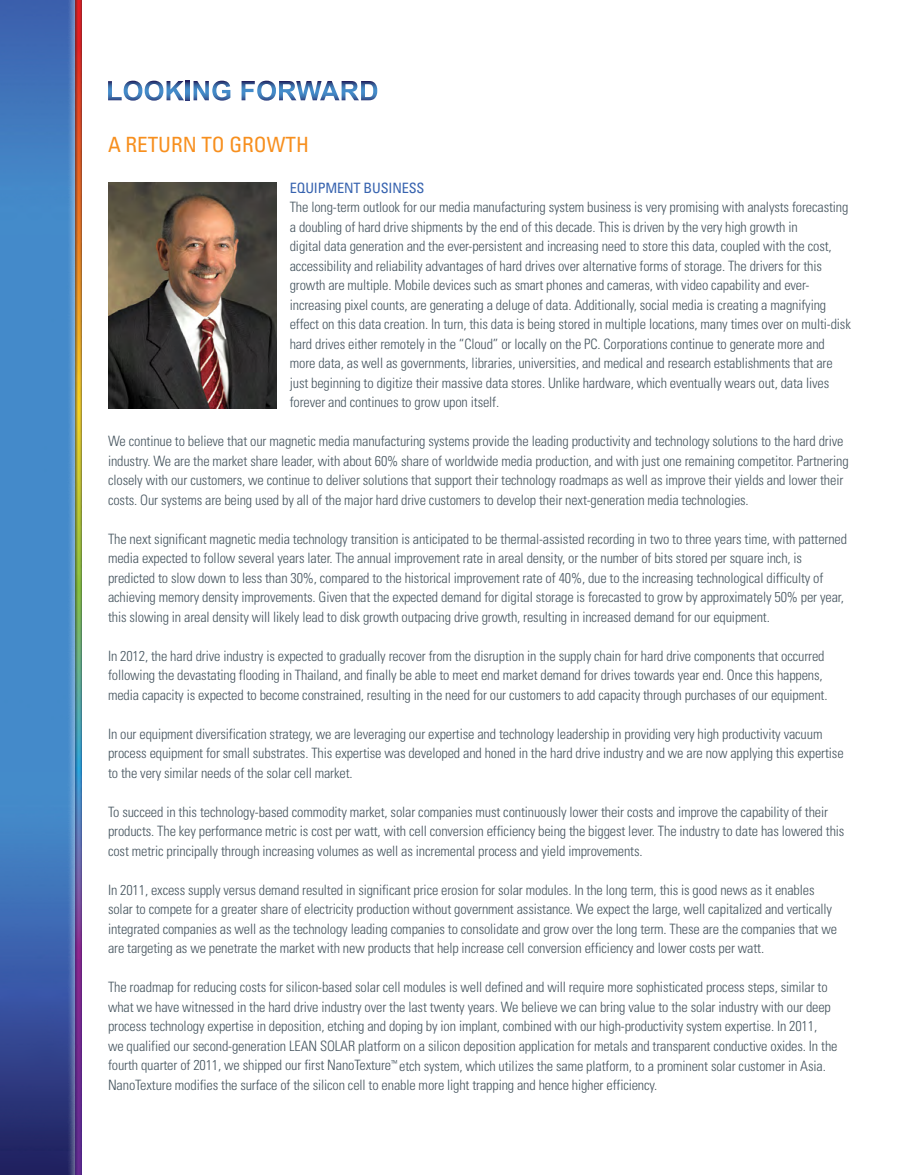
<style>
.page{position:relative;width:905px;height:1175px;background:#fff}
.page>*{position:absolute;margin:0;border:0;box-sizing:border-box;transform-origin:0 0}
.t1{font:condensed 21px "Univers";color:#f78f1e}
.t2{font:300 condensed 14.25px/19.5px "Univers";letter-spacing:-.01em;color:#475660}
.t3{font:condensed 14.25px "Univers";color:#3763af}
</style>
<div class="page">
<img style="left:0;top:0;width:66px;height:1174px">
<div style="left:66px;top:0;width:24px;height:1174px;background:#fff;opacity:.95"></div>
<img style="left:108px;top:182px;width:168px;height:226px">
<svg style="left:108px;top:81px;width:76px;height:20px"></svg>
<svg style="left:186px;top:81px;width:4px;height:19px"></svg>
<svg style="left:193px;top:81px;width:37px;height:20px"></svg>
<svg style="left:241px;top:81px;width:136px;height:20px"></svg>
<h1 class="t1" style="left:108px;top:131px;width:42px">A RETURN</h1>
<h1 class="t1" style="left:201px;top:131px;width:55px">TO GROWTH</h1>
<p class="t3" style="left:290px;top:178px;width:25px">EQUIPMENT</p>
<p class="t3" style="left:363px;top:178px;width:17px">BUSINESS</p>
<p class="t2" style="left:290px;top:197px;width:562px">The long-term outlook for our media manufacturing system business is very promising with analysts forecasting a doubling of hard drive shipments by the end of this decade. This is driven by the very high growth in<br>digital data generation and the ever-persistent and increasing need to store this data, coupled with the cost, accessibility and reliability advantages of hard drives over alternative forms of storage. The drivers for this growth are multiple. Mobile devices such as smart phones and cameras, with video capability and ever&shy;increasing pixel counts, are generating a deluge of data. Additionally, social media is creating a magnifying effect on this data creation. In turn, this data is being stored in multiple locations, many times over on multi-disk hard drives either remotely in the “Cloud” or locally on the PC. Corporations continue to generate more and more data, as well as governments, libraries, universities, and medical and research establishments that are just beginning to digitize their massive data stores. Unlike hardware, which eventually wears out, data lives forever and continues to grow upon itself.</p>
<p class="t2" style="left:108px;top:431px;width:742px">We continue to believe that our magnetic media manufacturing systems provide the leading productivity and technology solutions to the hard drive industry. We are the market share leader, with about 60% share of worldwide media production, and with just one remaining competitor. Partnering closely with our customers, we continue to deliver solutions that support their technology roadmaps as well as improve their yields and lower their costs. Our systems are being used by all of the major hard drive customers to develop their next-generation media technologies.</p>
<p class="t2" style="left:108px;top:529px;width:740px">The next significant magnetic media technology transition is anticipated to be thermal-assisted recording in two to three years time, with patterned media expected to follow several years later. The annual improvement rate in areal density, or the number of bits stored per square inch, is predicted to slow down to less than 30%, compared to the historical improvement rate of 40%, due to the increasing technological difficulty of achieving memory density improvements. Given that the expected demand for digital storage is forecasted to grow by approximately 50% per year, this slowing in areal density will likely lead to disk growth outpacing drive growth, resulting in increased demand for our equipment.</p>
<p class="t2" style="left:108px;top:646px;width:721px">In 2012, the hard drive industry is expected to gradually recover from the disruption in the supply chain for hard drive components that occurred following the devastating flooding in Thailand, and finally be able to meet end market demand for drives towards year end. Once this happens, media capacity is expected to become constrained, resulting in the need for our customers to add capacity through purchases of our equipment.</p>
<p class="t2" style="left:108px;top:724px;width:737px">In our equipment diversification strategy, we are leveraging our expertise and technology leadership in providing very high productivity vacuum process equipment for small substrates. This expertise was developed and honed in the hard drive industry and we are now applying this expertise to the very similar needs of the solar cell market.</p>
<p class="t2" style="left:108px;top:802px;width:737px">To succeed in this technology-based commodity market, solar companies must continuously lower their costs and improve the capability of their products. The key performance metric is cost per watt, with cell conversion efficiency being the biggest lever. The industry to date has lowered this cost metric principally through increasing volumes as well as incremental process and yield improvements.</p>
<p class="t2" style="left:108px;top:880px;width:730px">In 2011, excess supply versus demand resulted in significant price erosion for solar modules. In the long term, this is good news as it enables solar to compete for a greater share of electricity production without government assistance. We expect the large, well capitalized and vertically integrated companies as well as the technology leading companies to consolidate and grow over the long term. These are the companies that we are targeting as we penetrate the market with new products that help increase cell conversion efficiency and lower costs per watt.</p>
<p class="t2" style="left:108px;top:977px;width:731px">The roadmap for reducing costs for silicon-based solar cell modules is well defined and will require more sophisticated process steps, similar to what we have witnessed in the hard drive industry over the last twenty years. We believe we can bring value to the solar industry with our deep process technology expertise in deposition, etching and doping by ion implant, combined with our high-productivity system expertise. In 2011,<br>we qualified our second-generation Lean Solar platform on a silicon deposition application for metals and transparent conductive oxides. In the fourth quarter of 2011, we shipped our first NanoTexture<sup>™</sup> etch system, which utilizes the same platform, to a prominent solar customer in Asia.<br>NanoTexture modifies the surface of the silicon cell to enable more light trapping and hence higher efficiency.</p>
</div>
